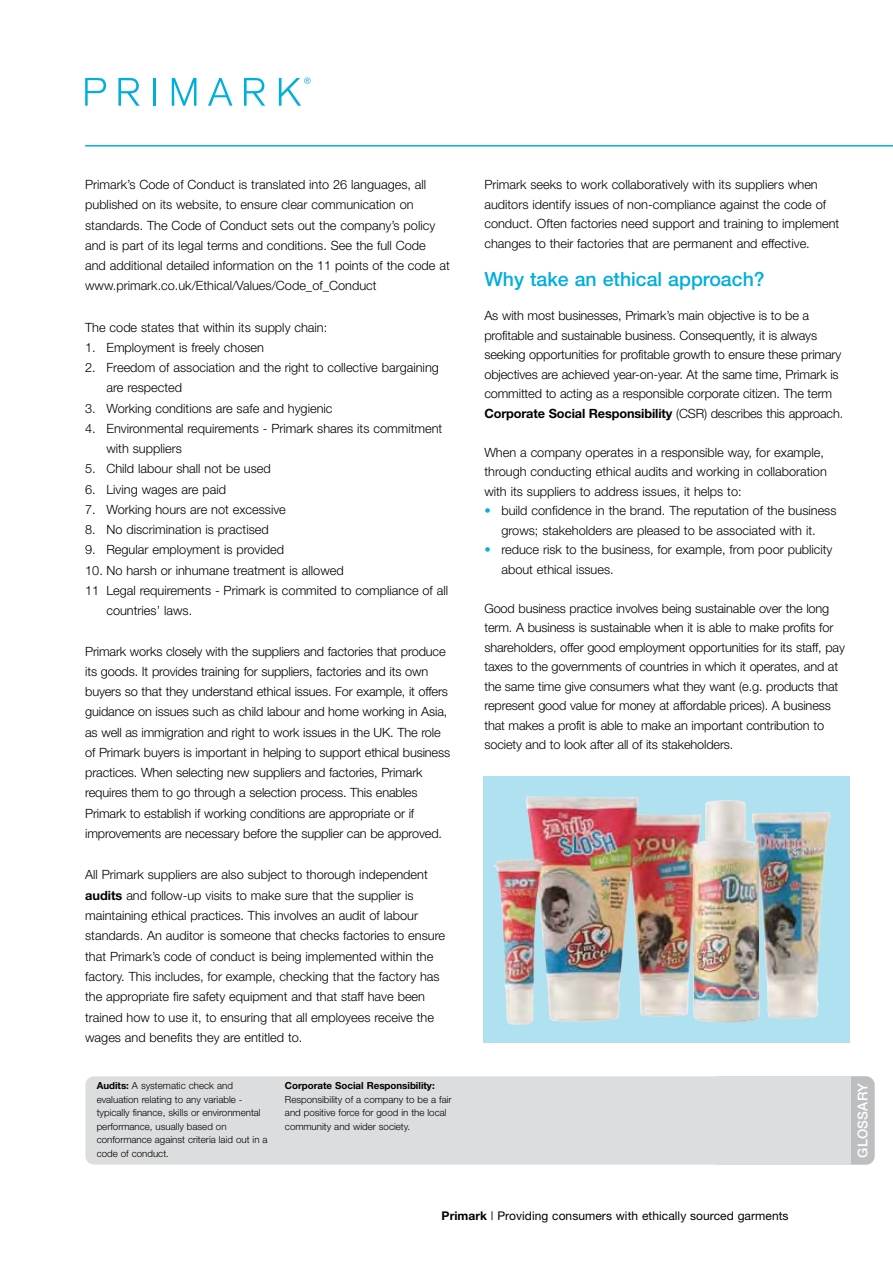
<style>
.page{position:relative;width:893px;height:1263px;background:#fff}
.page>*{position:absolute;margin:0;border:0;box-sizing:border-box;transform-origin:0 0}
.t1{font:500 19.5px "Helvetica Neue";color:#00afdb}
.t2{font:500 13.5px "Helvetica Neue";letter-spacing:.015em;color:#fff}
.t3{font:300 12.75px/20.2px "Helvetica Neue";color:#000}
.t4{font:12px "Helvetica Neue";letter-spacing:.005em;color:#000}
.t5{font:300 9.75px/13.5px "Helvetica Neue";color:#000}
.s1{font-weight:700}
.s2{color:#00afdb}
</style>
<div class="page">
<hr style="left:85px;top:145px;width:808px;height:2px;background:#00afdb">
<svg style="left:85px;top:78px;width:21px;height:28px"></svg>
<svg style="left:118px;top:78px;width:22px;height:28px"></svg>
<hr style="left:153px;top:78px;width:3px;height:28px;background:#00afdb">
<svg style="left:172px;top:78px;width:24px;height:28px"></svg>
<svg style="left:208px;top:78px;width:24px;height:28px"></svg>
<svg style="left:244px;top:78px;width:21px;height:28px"></svg>
<svg style="left:279px;top:77px;width:31px;height:29px"></svg>
<div style="left:85px;top:1076px;width:789px;height:88px;background:#dcddde;border-radius:9px"></div>
<div style="left:833px;top:1076px;width:41px;height:88px;background:#bcbec0;border-radius:9px"></div>
<div style="left:716px;top:1076px;width:134px;height:88px;background:#dcddde"></div>
<img style="left:483px;top:776px;width:367px;height:266px">
<img style="left:494px;top:859px;width:308px;height:165px">
<p class="t3" style="left:85px;top:176px;width:366px">Primark’s Code of Conduct is translated into 26 languages, all published on its website, to ensure clear communication on standards. The Code of Conduct sets out the company’s policy and is part of its legal terms and conditions. See the full Code<br>and additional detailed information on the 11 points of the code at www.primark.co.uk/Ethical/Values/Code_of_Conduct</p>
<p class="t3" style="left:85px;top:318px;width:244px">The code states that within its supply chain:</p>
<p class="t3" style="left:85px;top:338px;width:180px">1. Employment is freely chosen</p>
<p class="t3" style="left:106px;top:359px;width:334px;text-indent:-21px">2. Freedom of association and the right to collective bargaining are respected</p>
<p class="t3" style="left:85px;top:399px;width:249px">3. Working conditions are safe and hygienic</p>
<p class="t3" style="left:106px;top:419px;width:337px;text-indent:-21px">4. Environmental requirements - Primark shares its commitment with suppliers</p>
<p class="t3" style="left:85px;top:460px;width:187px">5. Child labour shall not be used</p>
<p class="t3" style="left:85px;top:480px;width:142px">6. Living wages are paid</p>
<p class="t3" style="left:85px;top:500px;width:202px">7. Working hours are not excessive</p>
<p class="t3" style="left:85px;top:521px;width:185px">8. No discrimination is practised</p>
<p class="t3" style="left:85px;top:541px;width:200px">9. Regular employment is provided</p>
<p class="t3" style="left:85px;top:561px;width:260px">10. No harsh or inhumane treatment is allowed</p>
<p class="t3" style="left:85px;top:581px;width:364px">11 Legal requirements - Primark is commited to compliance of all</p>
<p class="t3" style="left:106px;top:602px;width:87px">countries’ laws.</p>
<p class="t3" style="left:85px;top:642px;width:367px">Primark works closely with the suppliers and factories that produce its goods. It provides training for suppliers, factories and its own buyers so that they understand ethical issues. For example, it offers guidance on issues such as child labour and home working in Asia, as well as immigration and right to work issues in the UK. The role of Primark buyers is important in helping to support ethical business practices. When selecting new suppliers and factories, Primark requires them to go through a selection process. This enables Primark to establish if working conditions are appropriate or if improvements are necessary before the supplier can be approved.</p>
<p class="t3" style="left:85px;top:866px;width:361px">All Primark suppliers are also subject to thorough independent <span class="s1">audits</span> and follow-up visits to make sure that the supplier is maintaining ethical practices. This involves an audit of labour standards. An auditor is someone that checks factories to ensure that Primark’s code of conduct is being implemented within the factory. This includes, for example, checking that the factory has the appropriate fire safety equipment and that staff have been trained how to use it, to ensuring that all employees receive the wages and benefits they are entitled to.</p>
<p class="t5" style="left:97px;top:1080px;width:172px"><span class="s1">Audits:</span> A systematic check and evaluation relating to any variable - typically finance, skills or environmental performance, usually based on conformance against criteria laid out in a code of conduct.</p>
<p class="t5" style="left:285px;top:1080px;width:168px"><span class="s1">Corporate Social Responsibility:<br></span>Responsibility of a company to be a fair and positive force for good in the local community and wider society.</p>
<p class="t3" style="left:484px;top:176px;width:356px;line-height:19.5px">Primark seeks to work collaboratively with its suppliers when auditors identify issues of non-compliance against the code of conduct. Often factories need support and training to implement changes to their factories that are permanent and effective.</p>
<p class="t1" style="left:484px;top:272px;width:282px">Why take an ethical approach?</p>
<p class="t3" style="left:484px;top:307px;width:360px;line-height:19.5px">As with most businesses, Primark’s main objective is to be a profitable and sustainable business. Consequently, it is always seeking opportunities for profitable growth to ensure these primary objectives are achieved year-on-year. At the same time, Primark is committed to acting as a responsible corporate citizen. The term <span class="s1">Corporate Social Responsibility</span> (CSR) describes this approach.</p>
<p class="t3" style="left:484px;top:444px;width:344px;line-height:19.5px">When a company operates in a responsible way, for example, through conducting ethical audits and working in collaboration with its suppliers to address issues, it helps to:</p>
<p class="t3" style="left:484px;top:502px;width:354px;line-height:19.5px;text-align:center"><span class="s2">•</span> build confidence in the brand. The reputation of the business grows; stakeholders are pleased to be associated with it.</p>
<p class="t3" style="left:501px;top:541px;width:333px;line-height:19.5px;text-indent:-17px"><span class="s2">•</span> reduce risk to the business, for example, from poor publicity about ethical issues.</p>
<p class="t3" style="left:484px;top:600px;width:362px;line-height:19.5px">Good business practice involves being sustainable over the long term. A business is sustainable when it is able to make profits for shareholders, offer good employment opportunities for its staff, pay taxes to the governments of countries in which it operates, and at the same time give consumers what they want (e.g. products that represent good value for money at affordable prices). A business that makes a profit is able to make an important contribution to society and to look after all of its stakeholders.</p>
<p class="t2" style="left:858px;top:1157px;width:76px;rotate:-90deg">GLOSSARY</p>
<p class="t4" style="left:442px;top:1211px;width:348px"><span class="s1">Primark</span> | Providing consumers with ethically sourced garments</p>
</div>
